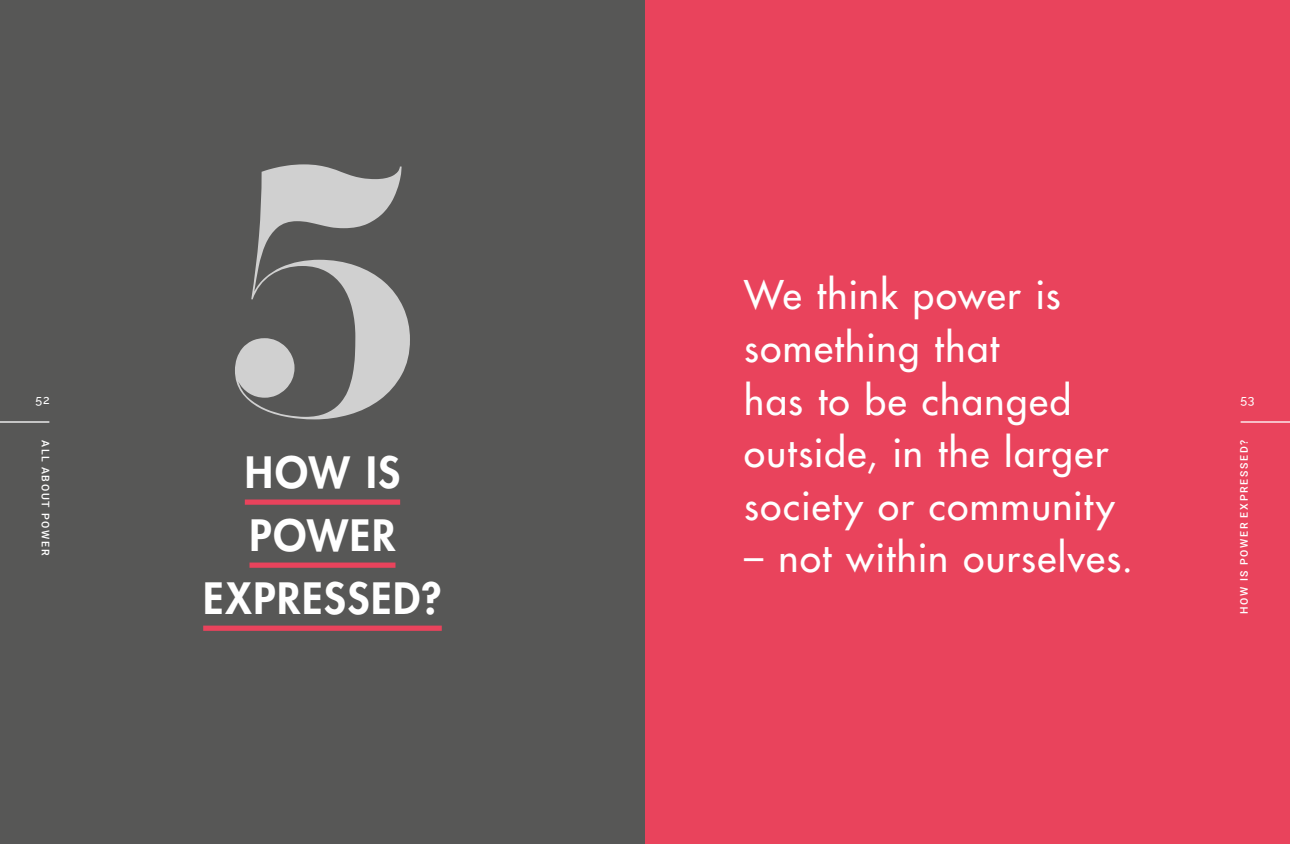
<style>
.page{position:relative;width:1290px;height:844px;background:#fff}
.page>*{position:absolute;margin:0;border:0;box-sizing:border-box;transform-origin:0 0}
.t1{font:800 350px "F Bella";color:#d0d0d0}
.t2{font:800 42px/63px "Futura Std";letter-spacing:.04em;color:#fff;text-align:center}
.t3{font:500 38.5px/52.5px "Futura Std";letter-spacing:.035em;color:#fff}
.t4{font:500 12.25px "Raleway";color:#fff}
.t5{font:500 10.5px "Roboto";letter-spacing:.17em;color:#fff}
</style>
<div class="page">
<div style="left:645px;top:0;width:645px;height:843px;background:#e9435c"></div>
<div style="left:0;top:0;width:645px;height:843px;background:#575756"></div>
<hr style="left:1241px;top:421px;width:49px;height:1px;background:#fff">
<hr style="left:0;top:421px;width:49px;height:1px;background:#fff">
<div style="left:245px;top:499px;width:155px;height:5px;background:#e9435c"></div>
<div style="left:249px;top:562px;width:146px;height:5px;background:#e9435c"></div>
<div style="left:203px;top:625px;width:239px;height:5px;background:#e9435c"></div>
<h1 class="t1" style="left:226px;top:88px;width:194px">5</h1>
<p class="t3" style="left:744px;top:269px;width:372px">We think power is something that<br>has to be changed outside, in the larger society or community</p>
<p class="t3" style="left:744px;top:532px;width:390px">– not within ourselves.</p>
<p class="t4" style="left:35px;top:392px;width:16px">52</p>
<p class="t4" style="left:1240px;top:392px;width:16px">53</p>
<p class="t5" style="left:53px;top:439px;width:117px;rotate:90deg">ALL ABOUT POWER</p>
<p class="t5" style="left:1237px;top:613px;width:176px;rotate:-90deg">HOW IS POWER EXPRESSED?</p>
<p class="t2" style="left:203px;top:441px;width:240px">HOW IS<br>POWER<br>EXPRESSED?</p>
</div>
